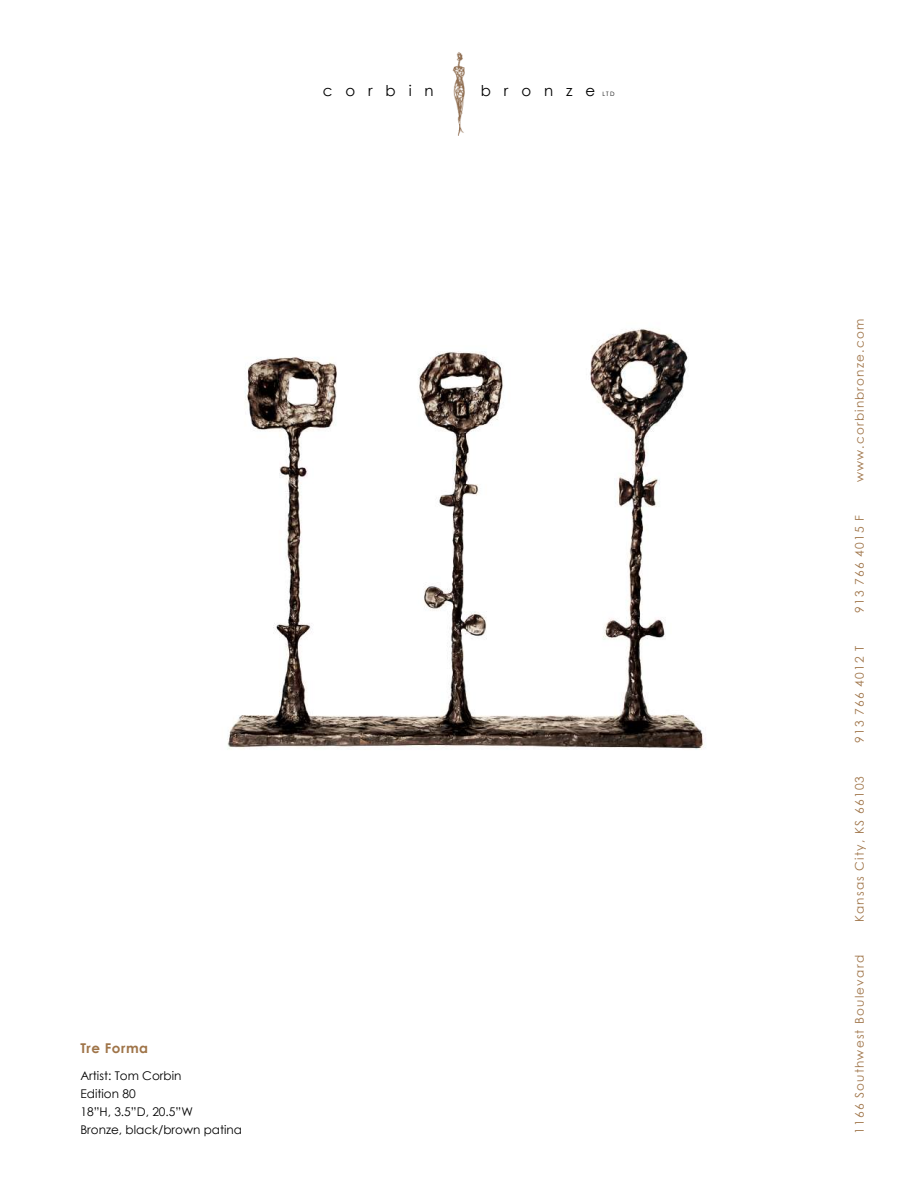
<style>
.page{position:relative;width:918px;height:1188px;background:#fff}
.page>*{position:absolute;margin:0;border:0;box-sizing:border-box;transform-origin:0 0}
.t1{font:15px "Century Gothic";letter-spacing:.86em;color:#000}
.t2{font:700 13.5px "Century Gothic";letter-spacing:.04em;color:#9f7448}
.t3{font:12px "Century Gothic";letter-spacing:.1em;color:#9f7448}
.t4{font:12px/18px "Century Gothic";color:#000}
.t5{font:6px "Century Gothic";color:#000}
</style>
<div class="page">
<img style="left:452px;top:52px;width:13px;height:84px">
<img style="left:227px;top:328px;width:477px;height:422px">
<p class="t1" style="left:323px;top:85px;width:112px">corbin</p>
<p class="t1" style="left:481px;top:85px;width:116px">bronze</p>
<p class="t5" style="left:602px;top:92px;width:14px">LTD</p>
<p class="t2" style="left:80px;top:1040px;width:69px">Tre Forma</p>
<p class="t4" style="left:80px;top:1068px;width:163px">Artist: Tom Corbin<br>Edition 80<br>18”H, 3.5”D, 20.5”W<br>Bronze, black/brown patina</p>
<p class="t3" style="left:855px;top:482px;width:165px;rotate:-90deg">www.corbinbronze.com</p>
<p class="t3" style="left:855px;top:613px;width:99px;rotate:-90deg">913 766 4015 F</p>
<p class="t3" style="left:855px;top:743px;width:99px;rotate:-90deg">913 766 4012 T</p>
<p class="t3" style="left:855px;top:922px;width:148px;rotate:-90deg">Kansas City, KS 66103</p>
<p class="t3" style="left:855px;top:1134px;width:180px;rotate:-90deg">1166 Southwest Boulevard</p>
</div>
